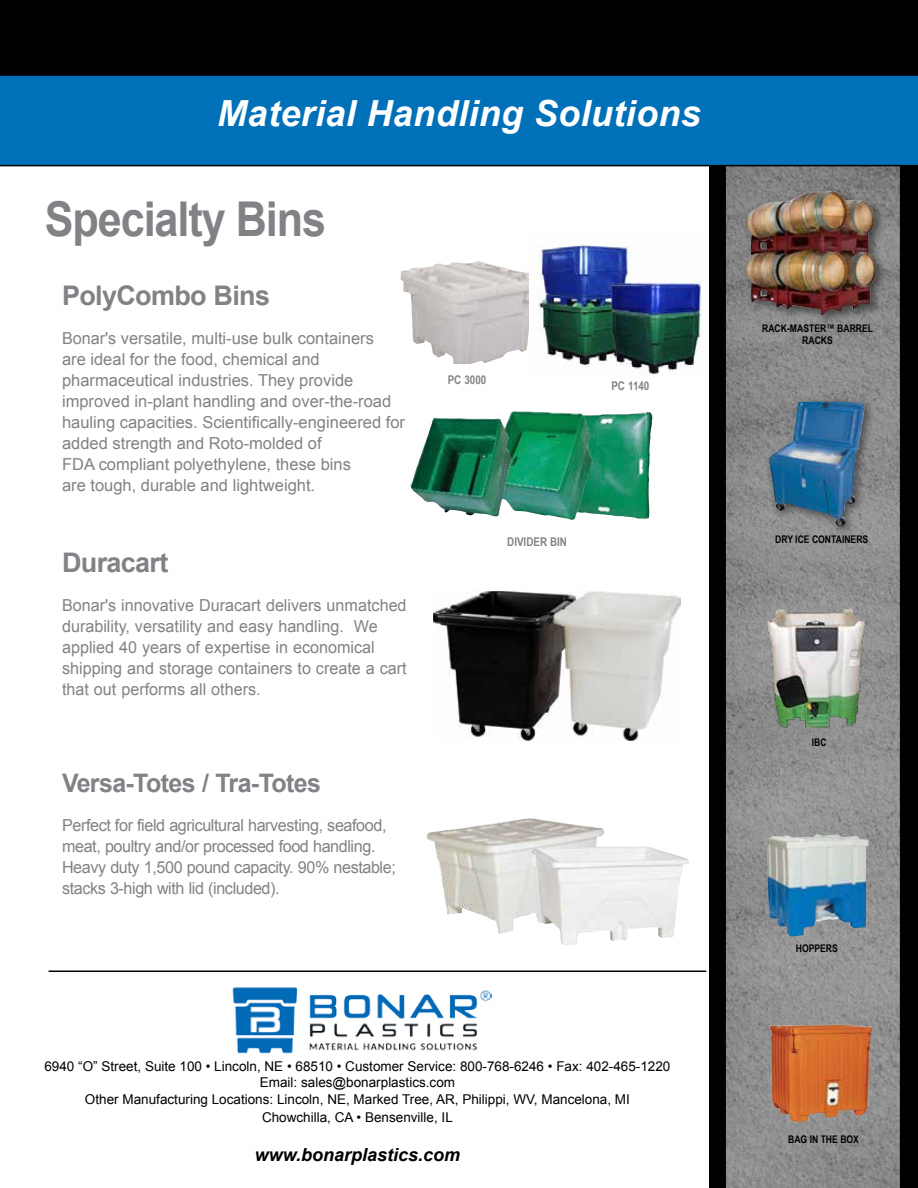
<style>
.page{position:relative;width:918px;height:1188px;background:#fff}
.page>*{position:absolute;margin:0;border:0;box-sizing:border-box;transform-origin:0 0}
.t1{font:700 48px "Arial";letter-spacing:-.025em;color:#808285;scale:.9 1}
.t2{font:italic 700 36px "Arial";letter-spacing:.01em;color:#fff}
.t3{font:700 27px "Arial";letter-spacing:-.025em;color:#808285}
.t4{font:700 25.5px "Arial";color:#808285}
.t5{font:italic 700 18px "Arial";color:#000}
.t6{font:16.5px/21px "Arial";color:#808285}
.t7{font:16.5px/21px "Arial";letter-spacing:-.025em;color:#808285}
.t8{font:13.5px/16.2px "Arial";color:#000;text-align:center}
.t9{font:700 12px "Arial Narrow";color:#808285}
.t10{font:700 10.5px/12.6px "Arial Narrow";color:#000}
</style>
<div class="page">
<div style="left:710px;top:166px;width:208px;height:1022px;background:#000"></div>
<svg style="left:725px;top:166px;width:175px;height:1022px;background:#8d8b8a"></svg>
<div style="left:0;top:0;width:918px;height:74px;background:#000"></div>
<div style="left:0;top:74px;width:918px;height:92px;background:#0070b9"></div>
<div style="left:764px;top:397px;width:111px;height:140px;background:#000;opacity:.5"></div>
<img style="left:769px;top:402px;width:96px;height:125px">
<img style="left:765px;top:608px;width:104px;height:122px">
<img style="left:426px;top:818px;width:101px;height:91px">
<img style="left:531px;top:846px;width:158px;height:99px">
<img style="left:401px;top:261px;width:128px;height:103px">
<img style="left:411px;top:411px;width:241px;height:109px">
<hr style="left:49px;top:970px;width:657px;height:2px;background:#000">
<img style="left:433px;top:591px;width:247px;height:149px">
<img style="left:765px;top:835px;width:99px;height:102px">
<img style="left:770px;top:1025px;width:73px;height:97px">
<div style="left:742px;top:187px;width:146px;height:139px;background:#000;opacity:.5"></div>
<img style="left:745px;top:191px;width:82px;height:112px">
<img style="left:529px;top:245px;width:174px;height:131px">
<img style="left:232px;top:987px;width:259px;height:67px">
<h2 class="t2" style="left:217px;top:90px;width:485px">Material Handling Solutions</h2>
<h1 class="t1" style="left:45px;top:187px;width:314px">Specialty Bins</h1>
<h3 class="t3" style="left:62px;top:278px;width:210px">PolyCombo Bins</h3>
<p class="t6" style="left:62px;top:328px;width:344px">Bonar's versatile, multi-use bulk containers<br>are ideal for the food, chemical and pharmaceutical industries. They provide improved in-plant handling and over-the-road hauling capacities. Scientifically-engineered for added strength and Roto-molded of<br>FDA compliant polyethylene, these bins<br>are tough, durable and lightweight.</p>
<h3 class="t3" style="left:62px;top:544px;width:108px">Duracart</h3>
<p class="t6" style="left:62px;top:595px;width:346px">Bonar's innovative Duracart delivers unmatched durability, versatility and easy handling. We applied 40 years of expertise in economical shipping and storage containers to create a cart that out performs all others.</p>
<h3 class="t4" style="left:62px;top:766px;width:260px">Versa-Totes / Tra-Totes</h3>
<p class="t7" style="left:62px;top:815px;width:335px">Perfect for field agricultural harvesting, seafood, meat, poultry and/or processed food handling.<br>Heavy duty 1,500 pound capacity. 90% nestable; stacks 3-high with lid (included).</p>
<p class="t9" style="left:448px;top:371px;width:40px">PC 3000</p>
<p class="t9" style="left:507px;top:532px;width:61px">DIVIDER BIN</p>
<p class="t9" style="left:611px;top:377px;width:40px">PC 1140</p>
<p class="t8" style="left:44px;top:1058px;width:627px">6940 “O” Street, Suite 100 • Lincoln, NE • 68510 • Customer Service: 800-768-6246 • Fax: 402-465-1220<br>Email: sales@bonarplastics.com<br>Other Manufacturing Locations: Lincoln, NE, Marked Tree, AR, Philippi, WV, Mancelona, MI</p>
<p class="t8" style="left:262px;top:1109px;width:192px">Chowchilla, CA • Bensenville, IL</p>
<p class="t5" style="left:255px;top:1143px;width:207px">www.bonarplastics.com</p>
<p class="t10" style="left:762px;top:321px;width:35px">RAC K-MASTER</p>
<p class="t10" style="left:802px;top:321px;width:42px;text-indent:24px">™ BARREL<br>RAC KS</p>
<p class="t10" style="left:775px;top:532px;width:95px">DRY ICE CONTAINERS</p>
<p class="t10" style="left:812px;top:736px;width:16px">IBC</p>
<p class="t10" style="left:796px;top:942px;width:14px">HOPPERS</p>
<p class="t10" style="left:788px;top:1132px;width:72px">BAG IN THE BOX</p>
</div>
